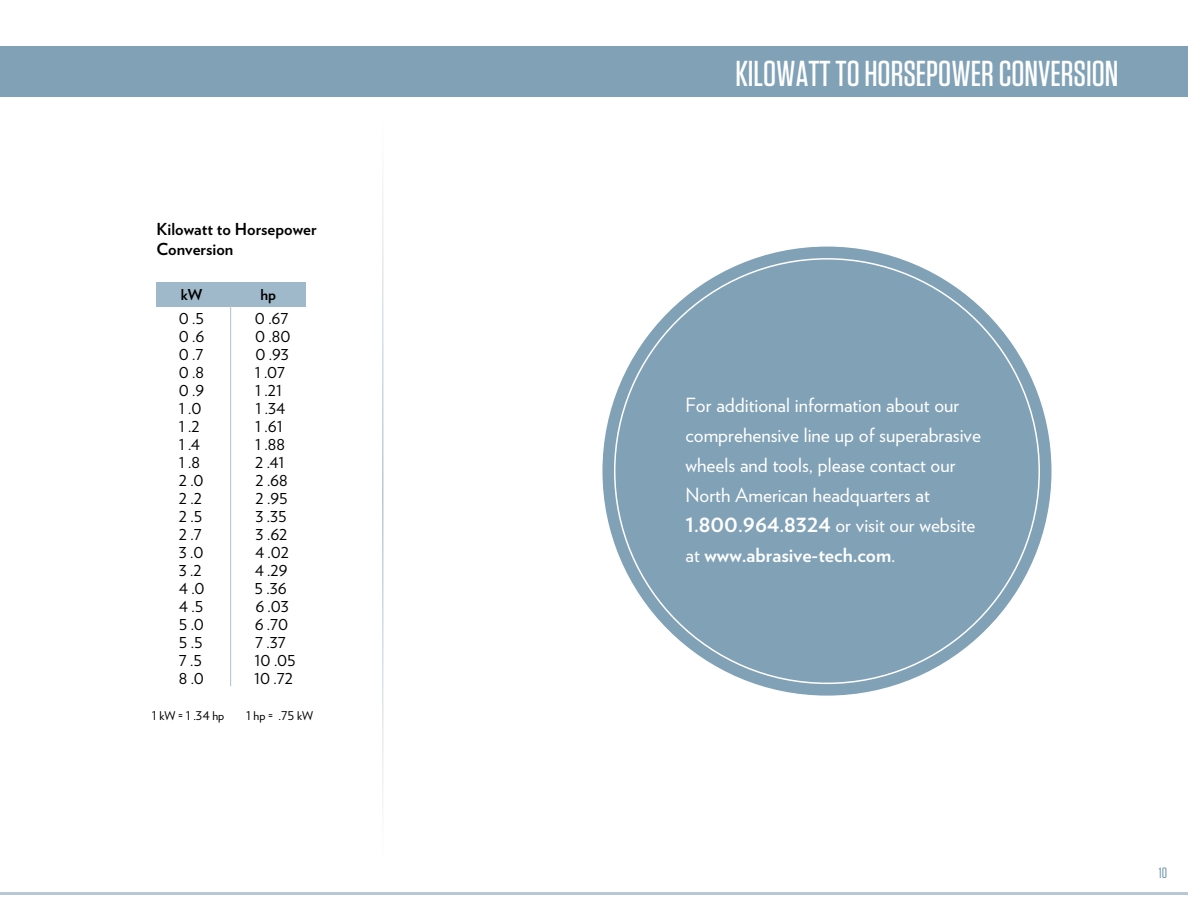
<style>
.page{position:relative;width:1188px;height:918px;background:#fff}
.page>*{position:absolute;margin:0;border:0;box-sizing:border-box;transform-origin:0 0}
.t1{font:500 36px "Tungsten";color:#fff}
.t2{font:19.5px/30px "Verlag";color:#fff}
.t3{font:700 16.5px/19.8px "Verlag";color:#000}
.t4{font:15px "Verlag";color:#000}
.t5{font:700 15px "Verlag";color:#000}
.t6{font:500 15px "Tungsten";color:#80a1b6}
.t7{font:12px "Verlag";color:#000}
.s1{color:#80a1b6}
.s2{font-weight:700}
</style>
<div class="page">
<div style="left:0;top:46px;width:1188px;height:51px;background:#80a1b6"></div>
<hr style="left:0;top:892px;width:1188px;height:3px;background:#b9c7d4">
<svg style="left:602px;top:246px;width:450px;height:450px;background:#8eabbe"></svg>
<div style="left:615px;top:259px;width:424px;height:424px;background:#80a1b6;border-radius:50%"></div>
<div style="left:157px;top:282px;width:149px;height:24px;background:#a0b9ca"></div>
<hr style="left:230px;top:306px;width:1px;height:380px;background:#b9c7d4">
<hr style="left:382px;top:117px;width:2px;height:743px;background:#b9c7d4">
<p class="t3" style="left:156px;top:219px;width:162px">Kilowatt to Horsepower<br>Conversion</p>
<p class="t5" style="left:181px;top:282px;width:23px">kW</p>
<p class="t5" style="left:260px;top:282px;width:17px">hp</p>
<p class="t4" style="left:179px;top:308px;width:27px">0 .5</p>
<p class="t4" style="left:255px;top:308px;width:35px">0 .67</p>
<p class="t4" style="left:179px;top:326px;width:27px">0 .6</p>
<p class="t4" style="left:255px;top:326px;width:37px">0 .80</p>
<p class="t4" style="left:179px;top:344px;width:26px">0 .7</p>
<p class="t4" style="left:255px;top:344px;width:35px">0 .93</p>
<p class="t4" style="left:179px;top:362px;width:27px">0 .8</p>
<p class="t4" style="left:255px;top:362px;width:32px">1 .07</p>
<p class="t4" style="left:179px;top:380px;width:27px">0 .9</p>
<p class="t4" style="left:255px;top:380px;width:29px">1 .21</p>
<p class="t4" style="left:179px;top:398px;width:24px">1 .0</p>
<p class="t4" style="left:255px;top:398px;width:31px">1 .34</p>
<p class="t4" style="left:179px;top:416px;width:22px">1 .2</p>
<p class="t4" style="left:255px;top:416px;width:29px">1 .61</p>
<p class="t4" style="left:179px;top:434px;width:23px">1 .4</p>
<p class="t4" style="left:255px;top:434px;width:31px">1 .88</p>
<p class="t4" style="left:179px;top:452px;width:23px">1 .8</p>
<p class="t4" style="left:255px;top:452px;width:31px">2 .41</p>
<p class="t4" style="left:179px;top:470px;width:26px">2 .0</p>
<p class="t4" style="left:255px;top:470px;width:34px">2 .68</p>
<p class="t4" style="left:179px;top:488px;width:25px">2 .2</p>
<p class="t4" style="left:255px;top:488px;width:34px">2 .95</p>
<p class="t4" style="left:179px;top:506px;width:25px">2 .5</p>
<p class="t4" style="left:255px;top:506px;width:33px">3 .35</p>
<p class="t4" style="left:179px;top:524px;width:24px">2 .7</p>
<p class="t4" style="left:256px;top:524px;width:33px">3 .62</p>
<p class="t4" style="left:179px;top:542px;width:26px">3 .0</p>
<p class="t4" style="left:255px;top:542px;width:35px">4 .02</p>
<p class="t4" style="left:179px;top:560px;width:24px">3 .2</p>
<p class="t4" style="left:255px;top:560px;width:34px">4 .29</p>
<p class="t4" style="left:179px;top:578px;width:27px">4 .0</p>
<p class="t4" style="left:255px;top:578px;width:34px">5 .36</p>
<p class="t4" style="left:179px;top:596px;width:26px">4 .5</p>
<p class="t4" style="left:255px;top:596px;width:35px">6 .03</p>
<p class="t4" style="left:179px;top:614px;width:27px">5 .0</p>
<p class="t4" style="left:255px;top:614px;width:35px">6 .70</p>
<p class="t4" style="left:179px;top:632px;width:25px">5 .5</p>
<p class="t4" style="left:255px;top:632px;width:32px">7 .37</p>
<p class="t4" style="left:179px;top:650px;width:25px">7 .5</p>
<p class="t4" style="left:255px;top:650px;width:43px">10 .05</p>
<p class="t4" style="left:179px;top:668px;width:27px">8 .0</p>
<p class="t4" style="left:254px;top:668px;width:40px">10 .72</p>
<p class="t7" style="left:152px;top:707px;width:74px">1 kW = 1 .34 hp</p>
<p class="t7" style="left:246px;top:707px;width:69px">1 hp = .75 kW</p>
<h1 class="t1" style="left:705px;top:55px;width:415px"><span class="s1">AC</span> KILOWATT TO HORSEPOWER CONVERSION</h1>
<p class="t2" style="left:686px;top:389px;width:297px">For additional information about our comprehensive line up of superabrasive wheels and tools, please contact our North American headquarters at <span class="s2">1.800.964.8324</span> or visit our website at <span class="s2">www.abrasive-tech.com</span>.</p>
<p class="t6" style="left:1159px;top:865px;width:10px">10</p>
</div>
